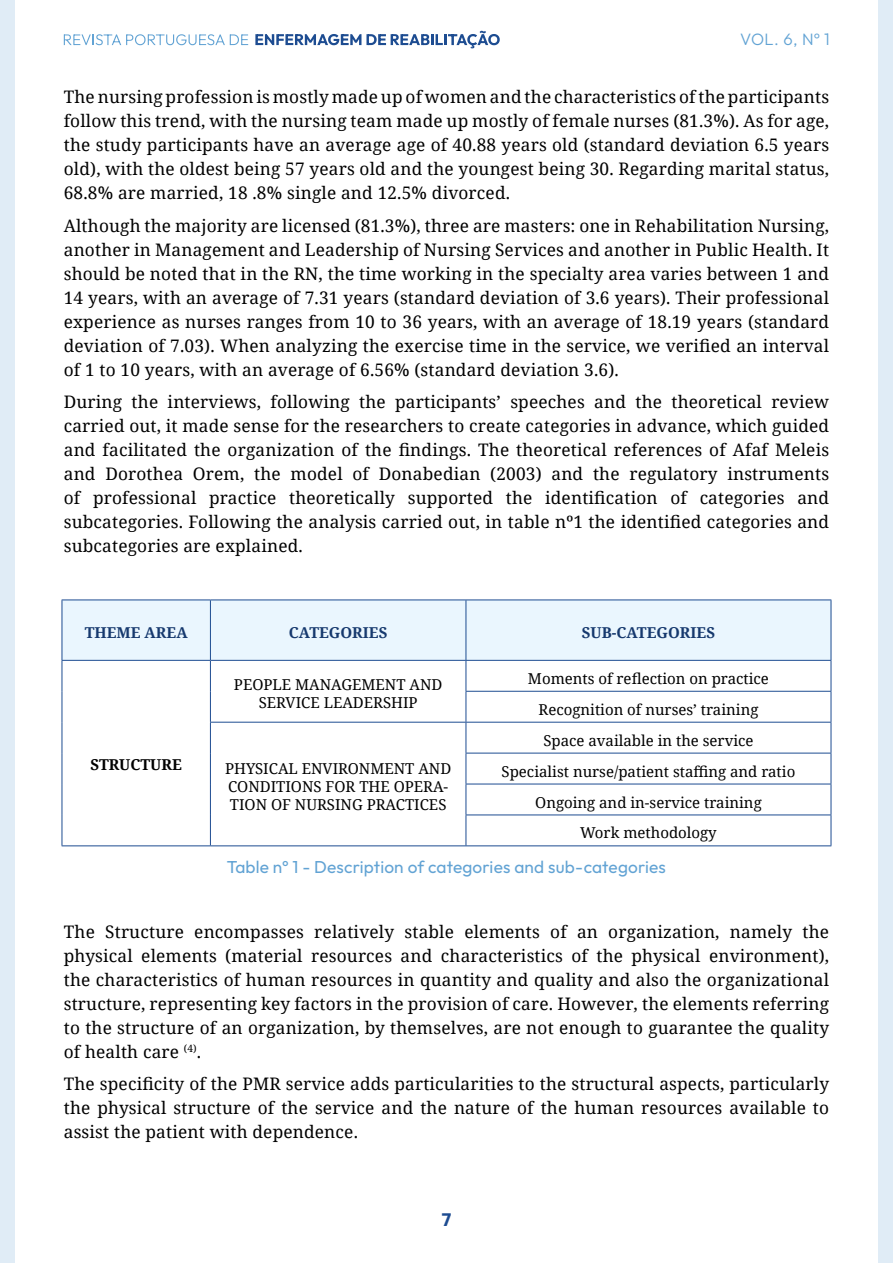
<style>
.page{position:relative;width:893px;height:1263px;background:#fff}
.page>*{position:absolute;margin:0;border:0;box-sizing:border-box;transform-origin:0 0}
.t1{font:100 18px "Outfit";color:#1d4c91}
.t2{font:17.25px/24px "Noto Serif";letter-spacing:.01em;color:#000;text-align:justify}
.t3{font:100 17.25px "Outfit";letter-spacing:.01em;color:#62a3d4}
.t4{font:100 16.5px "Outfit";color:#62a3d4}
.t5{font:15px/30.9px "Noto Serif";color:#000;text-align:center}
.t6{font:700 15px "Noto Serif";color:#16396e}
.t7{font:700 15px "Noto Serif";color:#000}
</style>
<div class="page">
<div style="left:0;top:0;width:15px;height:1263px;background:#e0ecf6"></div>
<div style="left:878px;top:0;width:15px;height:1263px;background:#e0ecf6"></div>
<svg style="left:64px;top:34px;width:184px;height:11px"></svg>
<svg style="left:255px;top:31px;width:245px;height:17px"></svg>
<div style="left:63px;top:600px;width:768px;height:60px;background:#eaf6fe"></div>
<svg style="left:209px;top:661px;width:622px;height:184px"></svg>
<hr style="left:210px;top:600px;width:1px;height:60px;background:#1d4c91">
<hr style="left:466px;top:600px;width:1px;height:60px;background:#1d4c91">
<hr style="left:62px;top:660px;width:148px;height:1px;background:#1d4c91">
<hr style="left:210px;top:660px;width:256px;height:1px;background:#1d4c91">
<hr style="left:210px;top:661px;width:1px;height:30px;background:#1d4c91">
<hr style="left:466px;top:660px;width:365px;height:1px;background:#1d4c91">
<hr style="left:466px;top:661px;width:1px;height:30px;background:#1d4c91">
<hr style="left:210px;top:691px;width:1px;height:31px;background:#1d4c91">
<hr style="left:466px;top:691px;width:365px;height:1px;background:#1d4c91">
<hr style="left:466px;top:692px;width:1px;height:30px;background:#1d4c91">
<hr style="left:210px;top:722px;width:256px;height:1px;background:#1d4c91">
<hr style="left:210px;top:722px;width:1px;height:31px;background:#1d4c91">
<hr style="left:466px;top:722px;width:365px;height:1px;background:#1d4c91">
<hr style="left:466px;top:722px;width:1px;height:31px;background:#1d4c91">
<hr style="left:210px;top:753px;width:1px;height:31px;background:#1d4c91">
<hr style="left:466px;top:753px;width:365px;height:1px;background:#1d4c91">
<hr style="left:466px;top:753px;width:1px;height:31px;background:#1d4c91">
<hr style="left:210px;top:784px;width:1px;height:31px;background:#1d4c91">
<hr style="left:466px;top:784px;width:365px;height:1px;background:#1d4c91">
<hr style="left:466px;top:784px;width:1px;height:30px;background:#1d4c91">
<hr style="left:210px;top:815px;width:1px;height:30px;background:#1d4c91">
<hr style="left:466px;top:814px;width:365px;height:1px;background:#1d4c91">
<hr style="left:466px;top:815px;width:1px;height:30px;background:#1d4c91">
<hr style="left:62px;top:599px;width:148px;height:1px;background:#1d4c91">
<hr style="left:62px;top:600px;width:1px;height:60px;background:#1d4c91">
<hr style="left:210px;top:599px;width:256px;height:1px;background:#1d4c91">
<hr style="left:466px;top:599px;width:365px;height:1px;background:#1d4c91">
<hr style="left:831px;top:600px;width:1px;height:60px;background:#1d4c91">
<hr style="left:62px;top:661px;width:1px;height:30px;background:#1d4c91">
<hr style="left:831px;top:661px;width:1px;height:30px;background:#1d4c91">
<hr style="left:62px;top:691px;width:1px;height:31px;background:#1d4c91">
<hr style="left:831px;top:692px;width:1px;height:30px;background:#1d4c91">
<hr style="left:62px;top:722px;width:1px;height:31px;background:#1d4c91">
<hr style="left:831px;top:722px;width:1px;height:31px;background:#1d4c91">
<hr style="left:62px;top:753px;width:1px;height:31px;background:#1d4c91">
<hr style="left:831px;top:753px;width:1px;height:31px;background:#1d4c91">
<hr style="left:62px;top:784px;width:1px;height:31px;background:#1d4c91">
<hr style="left:831px;top:784px;width:1px;height:30px;background:#1d4c91">
<hr style="left:62px;top:815px;width:1px;height:30px;background:#1d4c91">
<hr style="left:831px;top:815px;width:1px;height:30px;background:#1d4c91">
<hr style="left:62px;top:845px;width:148px;height:1px;background:#1d4c91">
<hr style="left:210px;top:845px;width:256px;height:1px;background:#1d4c91">
<hr style="left:466px;top:845px;width:365px;height:1px;background:#1d4c91">
<p class="t4" style="left:740px;top:30px;width:91px">VOL. 6, Nº 1</p>
<p class="t2" style="left:64px;top:85px;width:767px">The nursing profession is mostly made up of women and the characteristics of the participants follow this trend, with the nursing team made up mostly of female nurses (81.3%). As for age, the study participants have an average age of 40.88 years old (standard deviation 6.5 years old), with the oldest being 57 years old and the youngest being 30. Regarding marital status, 68.8% are married, 18 .8% single and 12.5% divorced.</p>
<p class="t2" style="left:64px;top:213px;width:767px">Although the majority are licensed (81.3%), three are masters: one in Rehabilitation Nursing, another in Management and Leadership of Nursing Services and another in Public Health. It should be noted that in the RN, the time working in the specialty area varies between 1 and 14 years, with an average of 7.31 years (standard deviation of 3.6 years). Their professional experience as nurses ranges from 10 to 36 years, with an average of 18.19 years (standard deviation of 7.03). When analyzing the exercise time in the service, we verified an interval of 1 to 10 years, with an average of 6.56% (standard deviation 3.6).</p>
<p class="t2" style="left:64px;top:390px;width:767px">During the interviews, following the participants’ speeches and the theoretical review carried out, it made sense for the researchers to create categories in advance, which guided and facilitated the organization of the findings. The theoretical references of Afaf Meleis and Dorothea Orem, the model of Donabedian (2003) and the regulatory instruments of professional practice theoretically supported the identification of categories and subcategories. Following the analysis carried out, in table nº1 the identified categories and subcategories are explained.</p>
<p class="t6" style="left:85px;top:622px;width:104px">THEME AREA</p>
<p class="t6" style="left:289px;top:622px;width:100px">CATEGORIES</p>
<p class="t6" style="left:582px;top:622px;width:135px">SUB-CATEGORIES</p>
<p class="t7" style="left:91px;top:754px;width:93px">STRUCTURE</p>
<p class="t5" style="left:234px;top:675px;width:210px;line-height:18px">PEOPLE MANAGEMENT AND<br>SERVICE LEADERSHIP</p>
<p class="t5" style="left:528px;top:662px;width:243px">Moments of reflection on practice<br>Recognition of nurses’ training</p>
<p class="t5" style="left:502px;top:724px;width:295px">Space available in the service<br>Specialist nurse/patient staffing and ratio<br>Ongoing and in-service training<br>Work methodology</p>
<p class="t3" style="left:227px;top:857px;width:441px">Table nº 1 - Description of categories and sub-categories</p>
<p class="t5" style="left:225px;top:759px;width:228px;line-height:18px;text-align:left">PHYSICAL ENVIRONMENT AND<br>CONDITIONS FOR THE OPERA-<br>TION OF NURSING PRACTICES</p>
<p class="t2" style="left:64px;top:919px;width:767px">The Structure encompasses relatively stable elements of an organization, namely the physical elements (material resources and characteristics of the physical environment), the characteristics of human resources in quantity and quality and also the organizational structure, representing key factors in the provision of care. However, the elements referring to the structure of an organization, by themselves, are not enough to guarantee the quality of health care <sup>(4)</sup>.</p>
<p class="t2" style="left:64px;top:1071px;width:767px">The specificity of the PMR service adds particularities to the structural aspects, particularly the physical structure of the service and the nature of the human resources available to assist the patient with dependence.</p>
<p class="t1" style="left:442px;top:1210px;width:11px">7</p>
</div>
